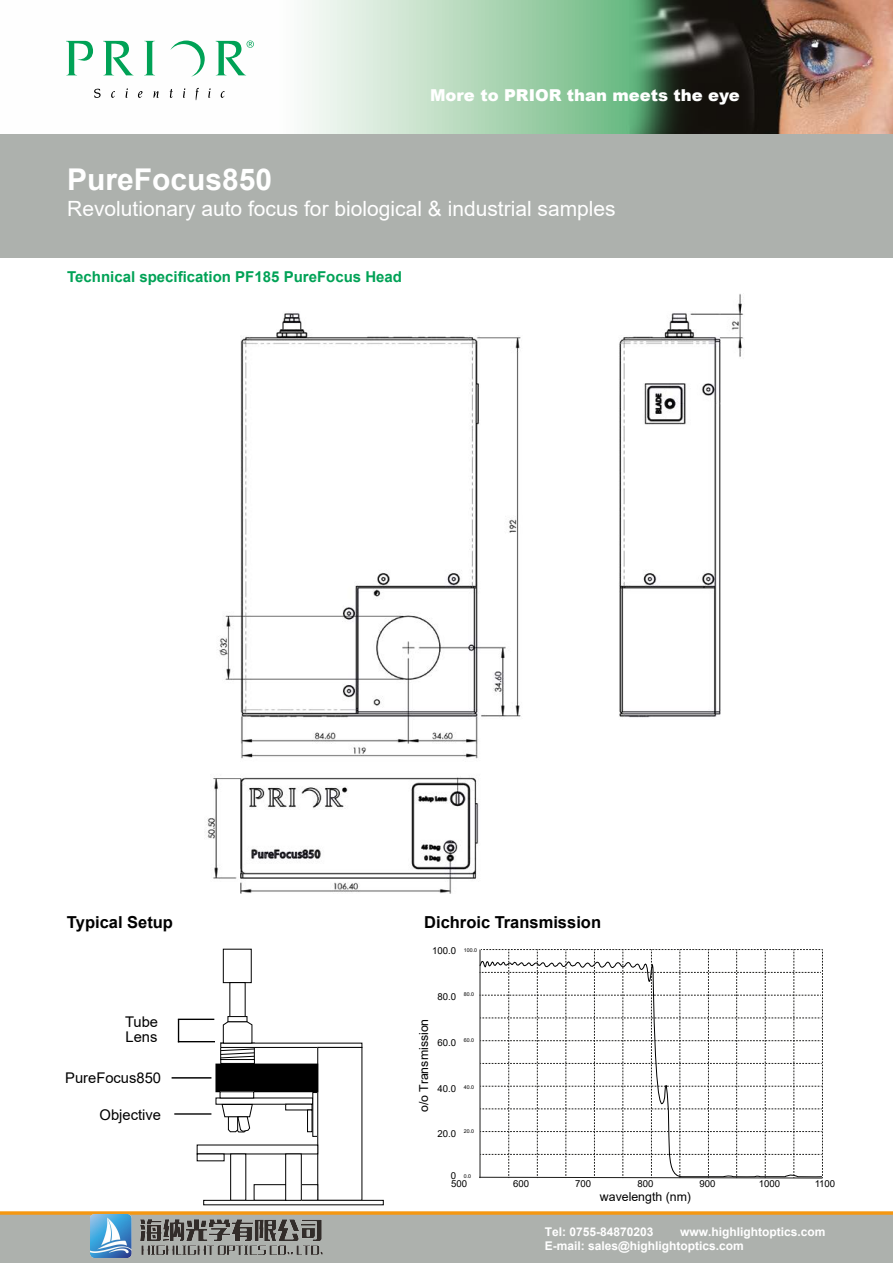
<style>
.page{position:relative;width:893px;height:1263px;background:#fff}
.page>*{position:absolute;margin:0;border:0;box-sizing:border-box;transform-origin:0 0}
.t1{font:700 30px "Arial";color:#fff}
.t2{font:21px "Arial";color:#fff}
.t3{font:700 16.5px "Arial";color:#000}
.t4{font:900 16.35px "Arial";color:#fff}
.t5{font:700 15px "Arial";color:#00a256}
.t6{font:14.7px/14.7px "Arial";color:#000}
.t7{font:12.3px "Arial";color:#000}
.t8{font:700 12px/14.4px "Arial";color:#fff}
.t9{font:9.6px "Arial";color:#000}
.t10{font:5.25px "Arial";color:#000}
</style>
<div class="page">
<div style="left:0;top:1214px;width:893px;height:49px;background:#adb1ad"></div>
<svg style="left:0;top:1211px;width:893px;height:4px;background:#f1a02c"></svg>
<img style="left:66px;top:0;width:827px;height:134px">
<div style="left:0;top:134px;width:893px;height:124px;background:#adb1ad"></div>
<svg style="left:66px;top:41px;width:27px;height:34px"></svg>
<svg style="left:103px;top:41px;width:31px;height:34px"></svg>
<svg style="left:144px;top:41px;width:11px;height:34px"></svg>
<svg style="left:170px;top:41px;width:35px;height:36px"></svg>
<svg style="left:94px;top:89px;width:7px;height:9px"></svg>
<svg style="left:111px;top:91px;width:4px;height:7px"></svg>
<svg style="left:126px;top:88px;width:2px;height:10px"></svg>
<svg style="left:138px;top:91px;width:4px;height:7px"></svg>
<svg style="left:153px;top:91px;width:6px;height:7px"></svg>
<svg style="left:170px;top:89px;width:3px;height:9px"></svg>
<svg style="left:183px;top:88px;width:2px;height:10px"></svg>
<svg style="left:196px;top:88px;width:3px;height:12px"></svg>
<svg style="left:208px;top:88px;width:3px;height:10px"></svg>
<svg style="left:221px;top:91px;width:4px;height:7px"></svg>
<svg style="left:216px;top:41px;width:38px;height:34px"></svg>
<img style="left:207px;top:294px;width:537px;height:672px">
<svg style="left:479px;top:949px;width:344px;height:229px"></svg>
<svg style="left:178px;top:1020px;width:1px;height:21px"></svg>
<hr style="left:178px;top:1041px;width:37px;height:1px;background:#000">
<hr style="left:178px;top:1019px;width:36px;height:1px;background:#000">
<hr style="left:174px;top:1113px;width:37px;height:2px;background:#000">
<hr style="left:172px;top:1077px;width:39px;height:1px;background:#000">
<div style="left:223px;top:949px;width:28px;height:34px;background:#fff"></div>
<div style="left:223px;top:949px;width:29px;height:34px;border:1px solid #000"></div>
<div style="left:227px;top:1016px;width:20px;height:6px;border:1px solid #000"></div>
<div style="left:220px;top:1043px;width:142px;height:5px;border:1px solid #000"></div>
<div style="left:220px;top:1059px;width:35px;height:5px;border:1px solid #000"></div>
<div style="left:312px;top:1092px;width:6px;height:45px;border:1px solid #000"></div>
<div style="left:307px;top:1109px;width:5px;height:23px;border:1px solid #000"></div>
<div style="left:197px;top:1153px;width:28px;height:8px;border:1px solid #000"></div>
<div style="left:230px;top:1153px;width:16px;height:48px;border:1px solid #000"></div>
<div style="left:254px;top:1184px;width:64px;height:17px;border:1px solid #000"></div>
<div style="left:203px;top:1200px;width:181px;height:5px;border:1px solid #000"></div>
<div style="left:286px;top:1154px;width:15px;height:46px;background:#fff"></div>
<div style="left:285px;top:1153px;width:17px;height:48px;border:1px solid #000"></div>
<svg style="left:221px;top:1103px;width:32px;height:30px"></svg>
<div style="left:216px;top:1064px;width:102px;height:28px;background:#000"></div>
<div style="left:215px;top:1063px;width:103px;height:29px;border:1px solid #000"></div>
<svg style="left:220px;top:1021px;width:35px;height:38px"></svg>
<div style="left:430px;top:946px;width:26px;height:234px;background:#fff"></div>
<img style="left:91px;top:1214px;width:232px;height:44px">
<h3 class="t4" style="left:430px;top:83px;width:311px">More to PRIOR than meets the eye</h3>
<h1 class="t1" style="left:67px;top:158px;width:207px">PureFocus850</h1>
<h2 class="t2" style="left:67px;top:194px;width:550px">Revolutionary auto focus for biological &amp; industrial samples</h2>
<p class="t5" style="left:67px;top:266px;width:336px">Technical specification PF185 PureFocus Head</p>
<h3 class="t3" style="left:67px;top:911px;width:108px">Typical Setup</h3>
<h3 class="t3" style="left:424px;top:911px;width:178px">Dichroic Transmission</h3>
<p class="t6" style="left:125px;top:1015px;width:35px">Tube<br>Lens</p>
<p class="t6" style="left:65px;top:1070px;width:97px">PureFocus850</p>
<p class="t6" style="left:100px;top:1107px;width:63px">Objective</p>
<p class="t9" style="left:432px;top:943px;width:25px">100.0</p>
<p class="t9" style="left:437px;top:989px;width:20px">80.0</p>
<p class="t9" style="left:437px;top:1035px;width:20px">60.0</p>
<p class="t9" style="left:437px;top:1082px;width:20px">40.0</p>
<p class="t9" style="left:437px;top:1126px;width:20px">20.0</p>
<p class="t9" style="left:451px;top:1169px;width:7px">0</p>
<p class="t10" style="left:464px;top:946px;width:15px">100.0</p>
<p class="t10" style="left:464px;top:991px;width:12px">80.0</p>
<p class="t7" style="left:415px;top:1112px;width:95px;rotate:-90deg">o/o Transmission</p>
<p class="t10" style="left:464px;top:1037px;width:12px">60.0</p>
<p class="t10" style="left:464px;top:1084px;width:12px">40.0</p>
<p class="t10" style="left:464px;top:1128px;width:12px">20.0</p>
<p class="t10" style="left:464px;top:1172px;width:9px">0.0</p>
<p class="t9" style="left:451px;top:1177px;width:17px">500</p>
<p class="t9" style="left:513px;top:1177px;width:17px">600</p>
<p class="t9" style="left:575px;top:1177px;width:17px">700</p>
<p class="t9" style="left:637px;top:1177px;width:17px">800</p>
<p class="t9" style="left:699px;top:1177px;width:17px">900</p>
<p class="t9" style="left:759px;top:1177px;width:23px">1000</p>
<p class="t9" style="left:815px;top:1177px;width:22px">1100</p>
<p class="t10" style="left:648px;top:1180px;width:10px">800</p>
<p class="t10" style="left:704px;top:1180px;width:10px">900</p>
<p class="t10" style="left:761px;top:1180px;width:13px">1000</p>
<p class="t10" style="left:816px;top:1180px;width:13px">1100</p>
<p class="t7" style="left:600px;top:1188px;width:93px">wavelength (nm)</p>
<p class="t8" style="left:545px;top:1224px;width:110px">Tel: 0755-84870203</p>
<p class="t8" style="left:545px;top:1224px;width:282px;text-indent:135px">www.highlightoptics.com<br>E-mail: sales@highlightoptics.com</p>
</div>
